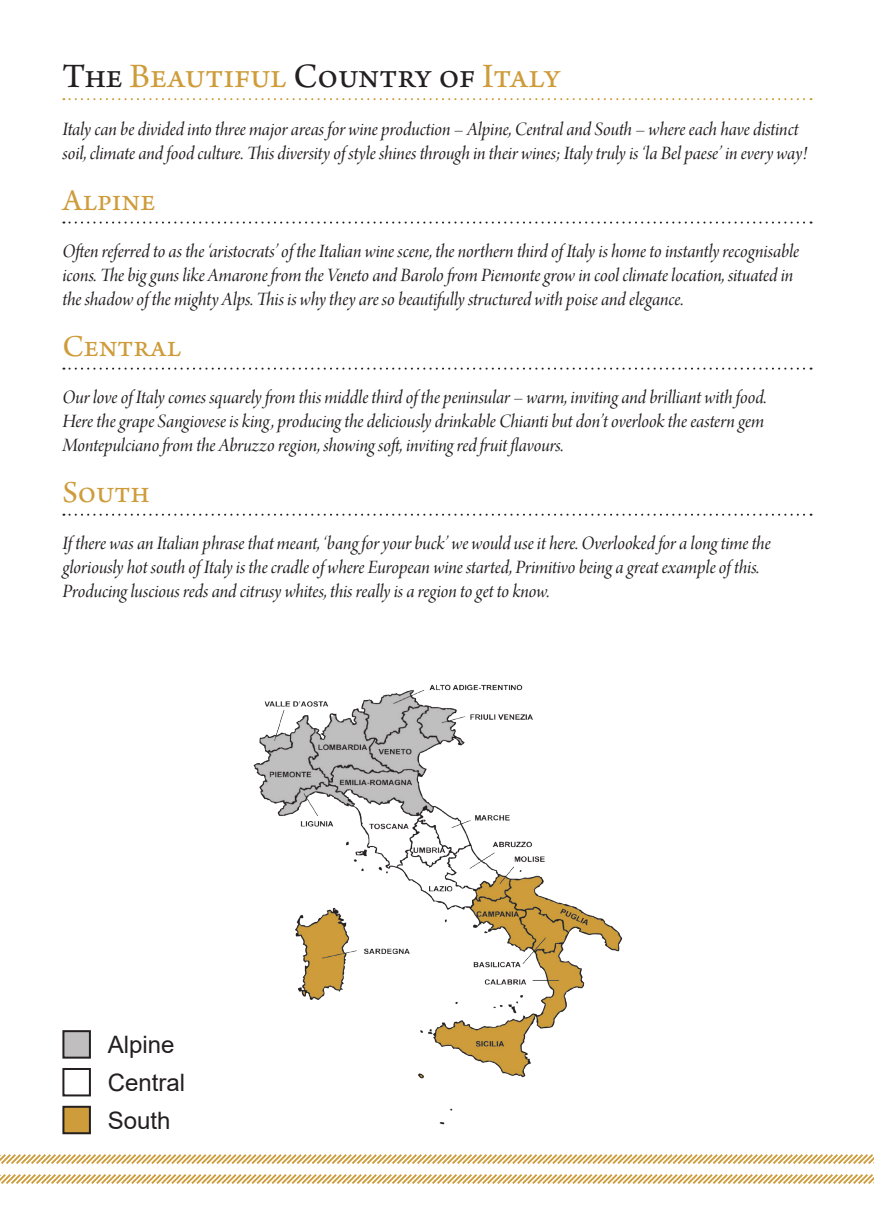
<style>
.page{position:relative;width:874px;height:1225px;background:#fff}
.page>*{position:absolute;margin:0;border:0;box-sizing:border-box;transform-origin:0 0}
.t1{font:36px "Arno Pro";letter-spacing:-.005em;color:#ce9c3a}
.Subheader{font:32px "Arno Pro";color:#ce9c3a}
.t2{font:24px "Arial";color:#231f20}
.Note{font:20px/24px "Arno Pro Italic Display";letter-spacing:-.005em;color:#231f20}
.s1{color:#231f20}
</style>
<div class="page">
<svg style="left:0;top:1174px;width:873px;height:10px"></svg>
<svg style="left:0;top:1154px;width:873px;height:10px"></svg>
<svg style="left:63px;top:98px;width:748px;height:2px"></svg>
<svg style="left:63px;top:221px;width:748px;height:2px"></svg>
<svg style="left:63px;top:367px;width:748px;height:2px"></svg>
<svg style="left:63px;top:514px;width:748px;height:2px"></svg>
<img style="left:253px;top:684px;width:370px;height:441px">
<div style="left:63px;top:1031px;width:27px;height:26px;background:#c0bebe"></div>
<div style="left:62px;top:1030px;width:29px;height:28px;border:2px solid #231f20"></div>
<div style="left:62px;top:1068px;width:29px;height:28px;border:2px solid #231f20"></div>
<div style="left:63px;top:1106px;width:27px;height:27px;background:#ce9c3a"></div>
<div style="left:62px;top:1105px;width:29px;height:29px;border:2px solid #231f20"></div>
<p class="t1" style="left:62px;top:55px;width:499px"><span class="s1">The</span> Beautiful <span class="s1">Country of</span> Italy</p>
<p class="Note" style="left:62px;top:118px;width:745px">Italy can be divided into three major areas for wine production – Alpine, Central and South – where each have distinct soil, climate and food culture. This diversity of style shines through in their wines; Italy truly is ‘la Bel paese’ in every way!</p>
<p class="Subheader" style="left:62px;top:182px;width:94px">Alpine</p>
<p class="Note" style="left:62px;top:240px;width:738px">Often referred to as the ‘aristocrats’ of the Italian wine scene, the northern third of Italy is home to instantly recognisable icons. The big guns like Amarone from the Veneto and Barolo from Piemonte grow in cool climate location, situated in the shadow of the mighty Alps. This is why they are so beautifully structured with poise and elegance.</p>
<p class="Subheader" style="left:62px;top:328px;width:120px">Central</p>
<p class="Note" style="left:62px;top:386px;width:705px">Our love of Italy comes squarely from this middle third of the peninsular – warm, inviting and brilliant with food.<br>Here the grape Sangiovese is king, producing the deliciously drinkable Chianti but don’t overlook the eastern gem<br>Montepulciano from the Abruzzo region, showing soft, inviting red fruit flavours.</p>
<p class="Subheader" style="left:62px;top:474px;width:89px">South</p>
<p class="Note" style="left:62px;top:532px;width:709px">If there was an Italian phrase that meant, ‘bang for your buck’ we would use it here. Overlooked for a long time the gloriously hot south of Italy is the cradle of where European wine started, Primitivo being a great example of this.<br>Producing luscious reds and citrusy whites, this really is a region to get to know.</p>
<p class="t2" style="left:108px;top:1028px;width:68px">Alpine</p>
<p class="t2" style="left:108px;top:1066px;width:79px">Central</p>
<p class="t2" style="left:108px;top:1103px;width:64px">South</p>
</div>
